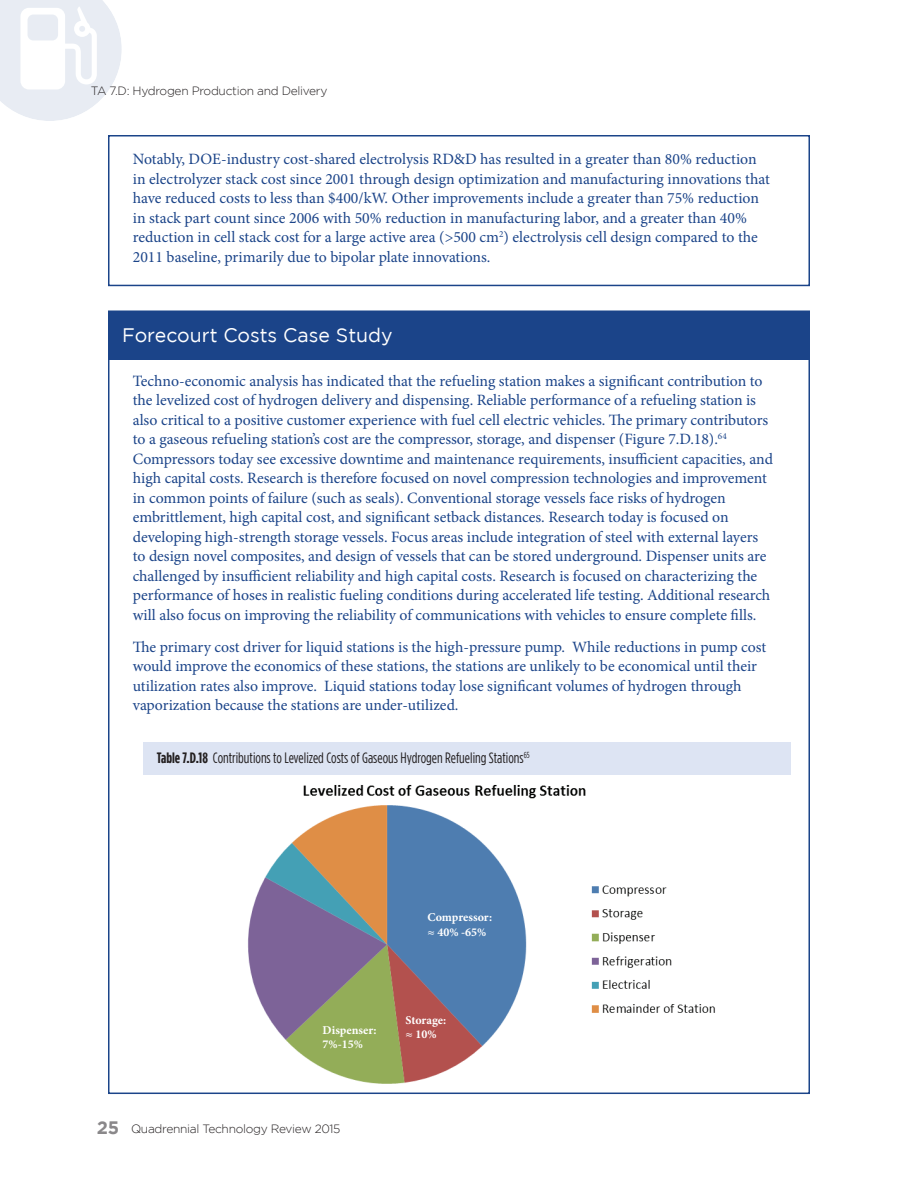
<style>
.page{position:relative;width:918px;height:1188px;background:#fff}
.page>*{position:absolute;margin:0;border:0;box-sizing:border-box;transform-origin:0 0}
.Sidebar_header{font:19.5px "Gotham";color:#fff}
.Body_Text{font:15.75px/19.5px "Minion Pro";color:#1b4489}
.Figure_Text{font:15px "Gotham Condensed";color:#231f20}
.t1{font:300 12px "Gotham";letter-spacing:-.025em;color:#231f20}
.t2{font:700 12px/14.4px "Minion Pro";color:#fff}
.s1{font-weight:700}
.s2{font-weight:700;font-size:18px;color:#8a888a}
</style>
<div class="page">
<svg style="left:0;top:0;width:122px;height:121px"></svg>
<div style="left:108px;top:135px;width:702px;height:151px;border:2px solid #1b4489"></div>
<div style="left:109px;top:311px;width:701px;height:48px;background:#1b4489"></div>
<div style="left:143px;top:742px;width:648px;height:32px;background:#dde4f3"></div>
<img style="left:248px;top:785px;width:467px;height:299px">
<p class="t1" style="left:91px;top:84px;width:238px">TA 7.D: Hydrogen Production and Delivery</p>
<p class="Body_Text" style="left:133px;top:150px;width:639px">Notably, DOE-industry cost-shared electrolysis RD&amp;D has resulted in a greater than 80% reduction in electrolyzer stack cost since 2001 through design optimization and manufacturing innovations that have reduced costs to less than $400/kW. Other improvements include a greater than 75% reduction in stack part count since 2006 with 50% reduction in manufacturing labor, and a greater than 40% reduction in cell stack cost for a large active area (&gt;500 cm<sup>2</sup>) electrolysis cell design compared to the 2011 baseline, primarily due to bipolar plate innovations.</p>
<p class="Sidebar_header" style="left:122px;top:325px;width:272px">Forecourt Costs Case Study</p>
<p class="Body_Text" style="left:133px;top:371px;width:642px">Techno-economic analysis has indicated that the refueling station makes a significant contribution to the levelized cost of hydrogen delivery and dispensing. Reliable performance of a refueling station is also critical to a positive customer experience with fuel cell electric vehicles. The primary contributors to a gaseous refueling station’s cost are the compressor, storage, and dispenser (Figure 7.D.18).<sup>64<br></sup>Compressors today see excessive downtime and maintenance requirements, insufficient capacities, and high capital costs. Research is therefore focused on novel compression technologies and improvement in common points of failure (such as seals). Conventional storage vessels face risks of hydrogen embrittlement, high capital cost, and significant setback distances. Research today is focused on developing high-strength storage vessels. Focus areas include integration of steel with external layers to design novel composites, and design of vessels that can be stored underground. Dispenser units are challenged by insufficient reliability and high capital costs. Research is focused on characterizing the performance of hoses in realistic fueling conditions during accelerated life testing. Additional research will also focus on improving the reliability of communications with vehicles to ensure complete fills.</p>
<p class="Body_Text" style="left:133px;top:637px;width:635px">The primary cost driver for liquid stations is the high-pressure pump. While reductions in pump cost would improve the economics of these stations, the stations are unlikely to be economical until their utilization rates also improve. Liquid stations today lose significant volumes of hydrogen through vaporization because the stations are under-utilized.</p>
<p class="Figure_Text" style="left:157px;top:750px;width:374px"><span class="s1">Table 7.D.18</span> Contributions to Levelized Costs of Gaseous Hydrogen Refueling Stations<sup>65</sup></p>
<p class="t2" style="left:427px;top:910px;width:66px">Compressor: ≈ 40% -65%</p>
<p class="t2" style="left:405px;top:1013px;width:42px">Storage:</p>
<p class="t2" style="left:323px;top:1023px;width:56px">Dispenser:</p>
<p class="t2" style="left:405px;top:1027px;width:33px">≈ 10%</p>
<p class="t2" style="left:323px;top:1037px;width:42px">7%-15%</p>
<p class="t1" style="left:97px;top:1122px;width:245px"><span class="s2">25</span> Quadrennial Technology Review 2015</p>
</div>
